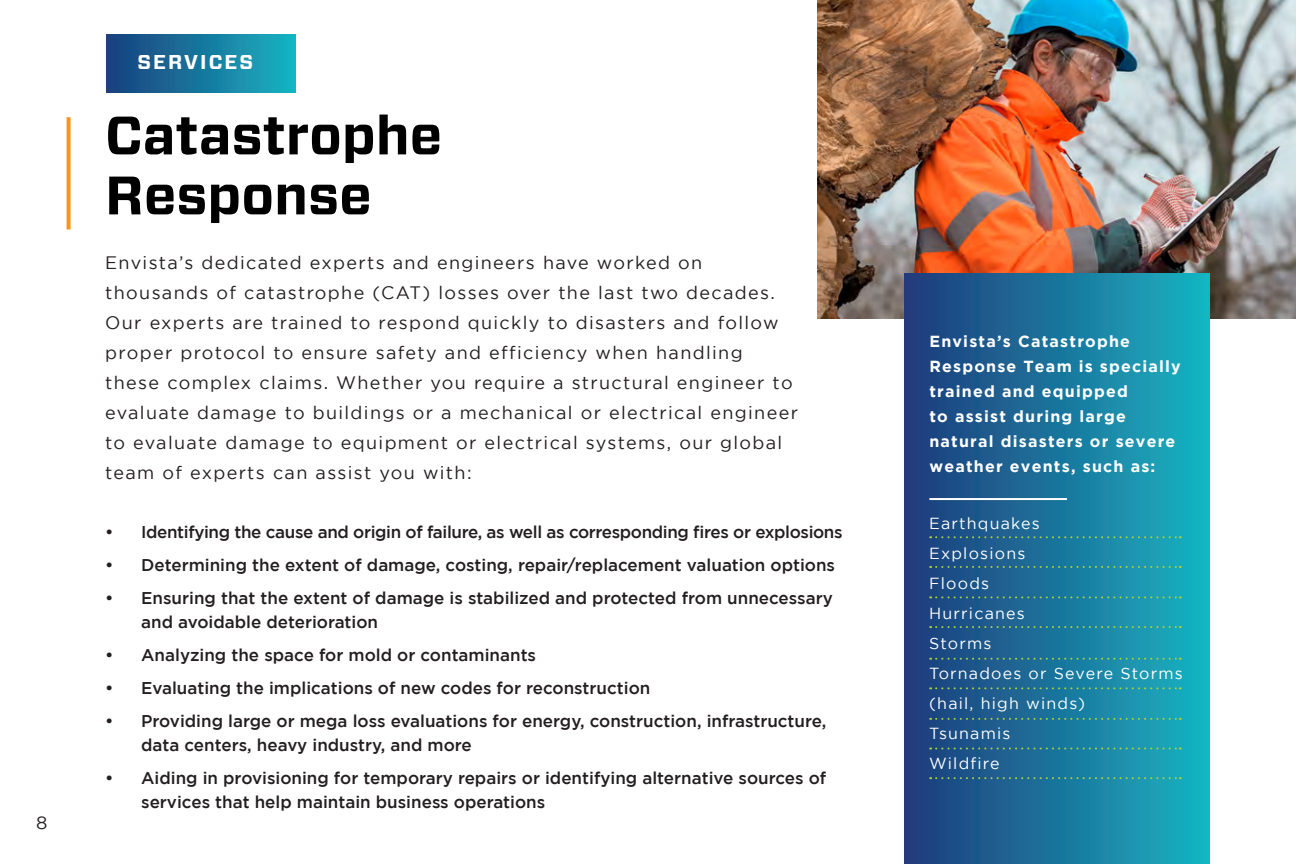
<style>
.page{position:relative;width:1296px;height:864px;background:#fff}
.page>*{position:absolute;margin:0;border:0;box-sizing:border-box;transform-origin:0 0}
.t1{font:700 54px/60px "Forza";color:#000}
.t2{font:700 20px "Forza";letter-spacing:.1em;color:#fff}
.t3{font:18px/30px "Gotham";letter-spacing:.075em;color:#231f20}
.t4{font:500 17px/24px "Gotham";color:#231f20}
.t5{font:500 17px "Gotham";letter-spacing:-.02em;color:#231f20}
.t6{font:700 16px/25px "Gotham";letter-spacing:.075em;color:#fff}
.t7{font:16px "Gotham";letter-spacing:.075em;color:#fff}
</style>
<div class="page">
<img style="left:818px;top:0;width:478px;height:318px">
<div style="left:904px;top:274px;width:306px;height:590px;background:linear-gradient(to right,#203979,#17b4c1)"></div>
<hr style="left:929px;top:498px;width:138px;height:2px;background:#fff">
<svg style="left:930px;top:536px;width:251px;height:2px"></svg>
<svg style="left:930px;top:658px;width:251px;height:2px"></svg>
<svg style="left:930px;top:596px;width:251px;height:2px"></svg>
<svg style="left:930px;top:718px;width:251px;height:2px"></svg>
<svg style="left:930px;top:566px;width:251px;height:2px"></svg>
<svg style="left:930px;top:687px;width:251px;height:2px"></svg>
<svg style="left:930px;top:626px;width:251px;height:2px"></svg>
<svg style="left:930px;top:748px;width:251px;height:2px"></svg>
<svg style="left:930px;top:777px;width:251px;height:2px"></svg>
<svg style="left:67px;top:117px;width:4px;height:113px"></svg>
<div style="left:107px;top:35px;width:188px;height:58px;background:linear-gradient(to right,#1a3e7c,#17b3c1)"></div>
<p class="t3" style="left:36px;top:807px;width:13px">8</p>
<p class="t2" style="left:137px;top:49px;width:117px">SERVICES</p>
<p class="t1" style="left:105px;top:106px;width:338px">Catastrophe<br>Response</p>
<p class="t3" style="left:105px;top:247px;width:694px">Envista’s dedicated experts and engineers have worked on thousands of catastrophe (CAT) losses over the last two decades.<br>Our experts are trained to respond quickly to disasters and follow proper protocol to ensure safety and efficiency when handling these complex claims. Whether you require a structural engineer to evaluate damage to buildings or a mechanical or electrical engineer to evaluate damage to equipment or electrical systems, our global team of experts can assist you with:</p>
<p class="t5" style="left:105px;top:522px;width:739px">• Identifying the cause and origin of failure, as well as corresponding fires or explosions</p>
<p class="t4" style="left:105px;top:553px;width:731px">• Determining the extent of damage, costing, repair/replacement valuation options</p>
<p class="t4" style="left:141px;top:586px;width:693px;text-indent:-36px">• Ensuring that the extent of damage is stabilized and protected from unnecessary and avoidable deterioration</p>
<p class="t4" style="left:105px;top:643px;width:432px">• Analyzing the space for mold or contaminants</p>
<p class="t4" style="left:105px;top:676px;width:547px">• Evaluating the implications of new codes for reconstruction</p>
<p class="t4" style="left:141px;top:709px;width:687px;text-indent:-36px">• Providing large or mega loss evaluations for energy, construction, infrastructure, data centers, heavy industry, and more</p>
<p class="t4" style="left:141px;top:766px;width:687px;text-indent:-36px">• Aiding in provisioning for temporary repairs or identifying alternative sources of services that help maintain business operations</p>
<p class="t6" style="left:929px;top:329px;width:253px">Envista’s Catastrophe<br>Response Team is specially trained and equipped<br>to assist during large natural disasters or severe weather events, such as:</p>
<p class="t7" style="left:929px;top:514px;width:112px">Earthquakes</p>
<p class="t7" style="left:929px;top:544px;width:98px">Explosions</p>
<p class="t7" style="left:929px;top:574px;width:61px">Floods</p>
<p class="t7" style="left:929px;top:604px;width:97px">Hurricanes</p>
<p class="t7" style="left:929px;top:634px;width:64px">Storms</p>
<p class="t7" style="left:929px;top:664px;width:255px">Tornadoes or Severe Storms</p>
<p class="t7" style="left:929px;top:694px;width:157px">(hail, high winds)</p>
<p class="t7" style="left:929px;top:724px;width:83px">Tsunamis</p>
<p class="t7" style="left:929px;top:754px;width:72px">Wildfire</p>
</div>
